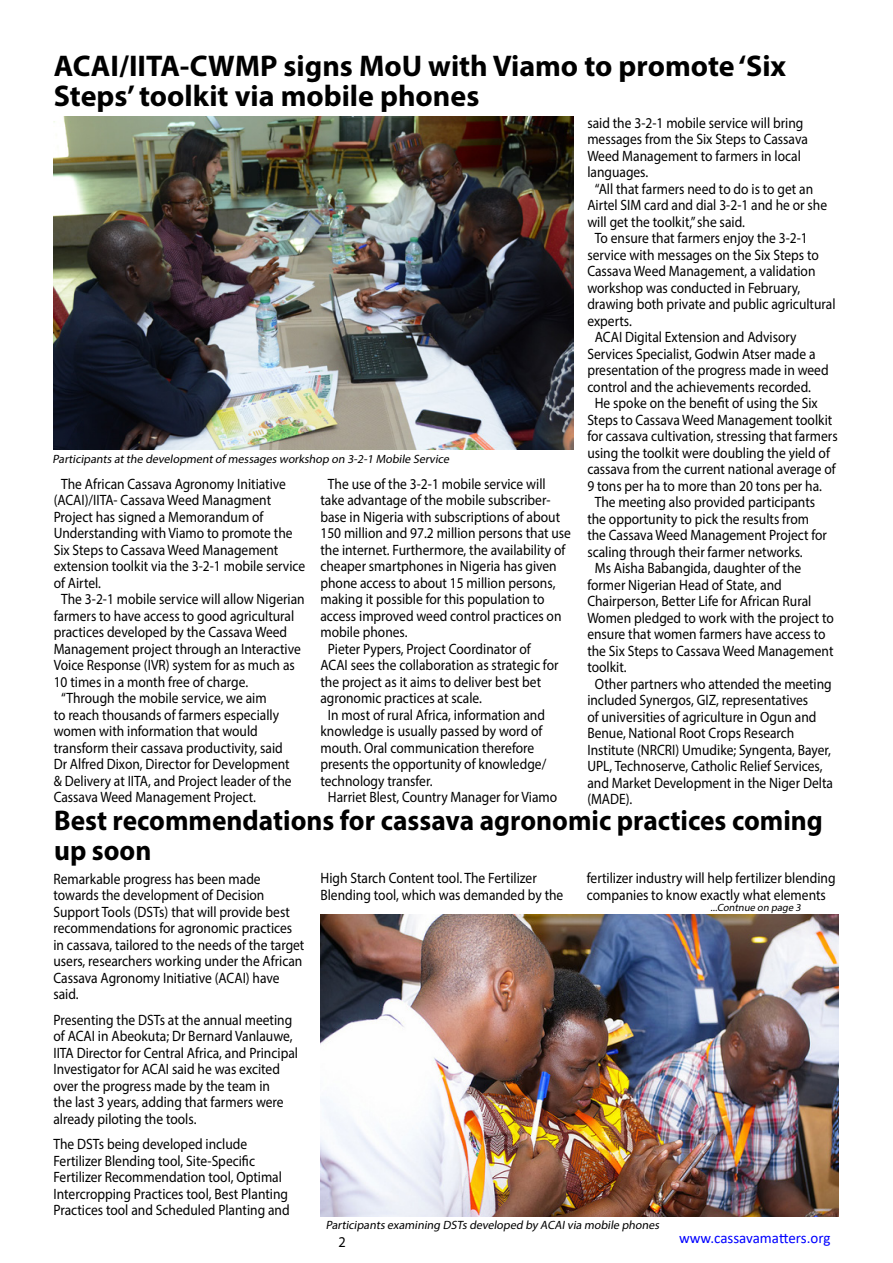
<style>
.page{position:relative;width:893px;height:1263px;background:#fff}
.page>*{position:absolute;margin:0;border:0;box-sizing:border-box;transform-origin:0 0}
.t1{font:700 30px/30px "Myriad Pro";color:#000}
.t2{font:700 28.5px/30px "Myriad Pro";color:#000;scale:.96 1}
.t3{font:15px/16.5px "Myriad Pro";color:#000;scale:.9 1}
.t4{font:15px "Calibri";color:#00f}
.t5{font:15px "Myriad Pro";color:#000;scale:.95 1}
.t6{font:italic 12px "Myriad Pro";color:#000}
.t7{font:italic 10.5px "Myriad Pro";color:#000}
</style>
<div class="page">
<img style="left:54px;top:117px;width:520px;height:333px">
<img style="left:321px;top:915px;width:518px;height:301px">
<h1 class="t1" style="left:54px;top:50px;width:734px">ACAI/IITA-CWMP signs MoU with Viamo to promote ‘Six<br>Steps’ toolkit via mobile phones</h1>
<p class="t6" style="left:52px;top:452px;width:400px">Participants atthe developmentof messages workshop on 3-2-1 Mobile Service</p>
<p class="t3" style="left:61px;top:475px;width:251px">The African Cassava Agronomy Initiative</p>
<p class="t3" style="left:54px;top:492px;width:243px">(ACAI)/IITA- Cassava Weed Managment</p>
<p class="t3" style="left:54px;top:508px;width:235px">Project has signed a Memorandum of</p>
<p class="t3" style="left:54px;top:525px;width:267px">Understanding with Viamo to promote the</p>
<p class="t3" style="left:54px;top:541px;width:251px">Six Steps to Cassava Weed Management</p>
<p class="t3" style="left:54px;top:558px;width:281px">extension toolkit via the 3-2-1 mobile service</p>
<p class="t3" style="left:54px;top:574px;width:54px">of Airtel.</p>
<p class="t3" style="left:61px;top:591px;width:272px">The 3-2-1 mobile service will allow Nigerian</p>
<p class="t3" style="left:54px;top:607px;width:269px">farmers to have access to good agricultural</p>
<p class="t3" style="left:54px;top:624px;width:261px">practices developed by the Cassava Weed</p>
<p class="t3" style="left:54px;top:640px;width:276px">Management project through an Interactive</p>
<p class="t3" style="left:54px;top:657px;width:269px">Voice Response (IVR) system for as much as</p>
<p class="t3" style="left:54px;top:673px;width:218px">10 times in a month free of charge.</p>
<p class="t3" style="left:61px;top:690px;width:230px">“Through the mobile service, we aim</p>
<p class="t3" style="left:54px;top:706px;width:252px">to reach thousands of farmers especially</p>
<p class="t3" style="left:54px;top:723px;width:228px">women with information that would</p>
<p class="t3" style="left:54px;top:739px;width:256px">transform their cassava productivity, said</p>
<p class="t3" style="left:54px;top:756px;width:264px">Dr Alfred Dixon, Director for Development</p>
<p class="t3" style="left:54px;top:772px;width:266px">&amp; Delivery at IITA, and Project leader of the</p>
<p class="t3" style="left:54px;top:789px;width:226px">Cassava Weed Management Project.</p>
<p class="t3" style="left:328px;top:475px;width:243px">The use of the 3-2-1 mobile service will</p>
<p class="t3" style="left:320px;top:492px;width:257px">take advantage of the mobile subscriber-</p>
<p class="t3" style="left:320px;top:508px;width:268px">base in Nigeria with subscriptions of about</p>
<p class="t3" style="left:320px;top:525px;width:280px">150 million and 97.2 million persons that use</p>
<p class="t3" style="left:320px;top:541px;width:274px">the internet. Furthermore, the availability of</p>
<p class="t3" style="left:320px;top:558px;width:264px">cheaper smartphones in Nigeria has given</p>
<p class="t3" style="left:320px;top:574px;width:263px">phone access to about 15 million persons,</p>
<p class="t3" style="left:320px;top:591px;width:251px">making it possible for this population to</p>
<p class="t3" style="left:320px;top:607px;width:269px">access improved weed control practices on</p>
<p class="t3" style="left:320px;top:624px;width:98px">mobile phones.</p>
<p class="t3" style="left:328px;top:640px;width:227px">Pieter Pypers, Project Coordinator of</p>
<p class="t3" style="left:320px;top:657px;width:266px">ACAI sees the collaboration as strategic for</p>
<p class="t3" style="left:320px;top:673px;width:247px">the project as it aims to deliver best bet</p>
<p class="t3" style="left:320px;top:690px;width:181px">agronomic practices at scale.</p>
<p class="t3" style="left:328px;top:706px;width:243px">In most of rural Africa, information and</p>
<p class="t3" style="left:320px;top:723px;width:248px">knowledge is usually passed by word of</p>
<p class="t3" style="left:320px;top:739px;width:239px">mouth. Oral communication therefore</p>
<p class="t3" style="left:320px;top:756px;width:252px">presents the opportunity of knowledge/</p>
<p class="t3" style="left:320px;top:772px;width:126px">technology transfer.</p>
<p class="t3" style="left:328px;top:789px;width:256px">Harriet Blest, Country Manager for Viamo</p>
<p class="t3" style="left:587px;top:114px;width:242px">said the 3-2-1 mobile service will bring</p>
<p class="t3" style="left:587px;top:131px;width:247px">messages from the Six Steps to Cassava</p>
<p class="t3" style="left:587px;top:147px;width:239px">Weed Management to farmers in local</p>
<p class="t3" style="left:587px;top:164px;width:69px">languages.</p>
<p class="t3" style="left:595px;top:180px;width:244px">“All that farmers need to do is to get an</p>
<p class="t3" style="left:587px;top:197px;width:268px">Airtel SIM card and dial 3-2-1 and he or she</p>
<p class="t3" style="left:587px;top:213px;width:177px">will get the toolkit,” she said.</p>
<p class="t3" style="left:595px;top:230px;width:238px">To ensure that farmers enjoy the 3-2-1</p>
<p class="t3" style="left:587px;top:246px;width:259px">service with messages on the Six Steps to</p>
<p class="t3" style="left:587px;top:263px;width:255px">Cassava Weed Management, a validation</p>
<p class="t3" style="left:587px;top:279px;width:238px">workshop was conducted in February,</p>
<p class="t3" style="left:587px;top:296px;width:277px">drawing both private and public agricultural</p>
<p class="t3" style="left:587px;top:312px;width:51px">experts.</p>
<p class="t3" style="left:595px;top:329px;width:226px">ACAI Digital Extension and Advisory</p>
<p class="t3" style="left:587px;top:345px;width:255px">Services Specialist, Godwin Atser made a</p>
<p class="t3" style="left:587px;top:362px;width:270px">presentation of the progress made in weed</p>
<p class="t3" style="left:587px;top:378px;width:250px">control and the achievements recorded.</p>
<p class="t3" style="left:595px;top:395px;width:249px">He spoke on the benefit of using the Six</p>
<p class="t3" style="left:587px;top:411px;width:274px">Steps to Cassava Weed Management toolkit</p>
<p class="t3" style="left:587px;top:428px;width:280px">for cassava cultivation, stressing that farmers</p>
<p class="t3" style="left:587px;top:444px;width:271px">using the toolkit were doubling the yield of</p>
<p class="t3" style="left:587px;top:461px;width:278px">cassava from the current national average of</p>
<p class="t3" style="left:587px;top:477px;width:262px">9 tons per ha to more than 20 tons per ha.</p>
<p class="t3" style="left:595px;top:494px;width:246px">The meeting also provided participants</p>
<p class="t3" style="left:587px;top:510px;width:248px">the opportunity to pick the results from</p>
<p class="t3" style="left:587px;top:527px;width:268px">the Cassava Weed Management Project for</p>
<p class="t3" style="left:587px;top:543px;width:241px">scaling through their farmer networks.</p>
<p class="t3" style="left:595px;top:560px;width:231px">Ms Aisha Babangida, daughter of the</p>
<p class="t3" style="left:587px;top:576px;width:218px">former Nigerian Head of State, and</p>
<p class="t3" style="left:587px;top:593px;width:250px">Chairperson, Better Life for African Rural</p>
<p class="t3" style="left:587px;top:609px;width:276px">Women pledged to work with the project to</p>
<p class="t3" style="left:587px;top:626px;width:266px">ensure that women farmers have access to</p>
<p class="t3" style="left:587px;top:642px;width:275px">the Six Steps to Cassava Weed Management</p>
<p class="t3" style="left:587px;top:659px;width:45px">toolkit.</p>
<p class="t3" style="left:595px;top:675px;width:265px">Other partners who attended the meeting</p>
<p class="t3" style="left:587px;top:692px;width:247px">included Synergos, GIZ, representatives</p>
<p class="t3" style="left:587px;top:708px;width:256px">of universities of agriculture in Ogun and</p>
<p class="t3" style="left:587px;top:725px;width:232px">Benue, National Root Crops Research</p>
<p class="t3" style="left:587px;top:741px;width:272px">Institute (NRCRI) Umudike; Syngenta, Bayer,</p>
<p class="t3" style="left:587px;top:758px;width:263px">UPL, Technoserve, Catholic Relief Services,</p>
<p class="t3" style="left:587px;top:774px;width:274px">and Market Development in the Niger Delta</p>
<p class="t3" style="left:587px;top:791px;width:52px">(MADE).</p>
<h2 class="t2" style="left:54px;top:805px;width:802px">Best recommendations for cassava agronomic practices coming up soon</h2>
<p class="t3" style="left:53px;top:870px;width:280px">Remarkable progress has been made towards the development of Decision Support Tools (DSTs) that will provide best recommendations for agronomic practices in cassava, tailored to the needs of the target users, researchers working under the African Cassava Agronomy Initiative (ACAI) have said.</p>
<p class="t3" style="left:53px;top:1011px;width:273px">Presenting the DSTs at the annual meeting of ACAI in Abeokuta; Dr Bernard Vanlauwe, IITA Director for Central Africa, and Principal Investigator for ACAI said he was excited over the progress made by the team in<br>the last 3 years, adding that farmers were already piloting the tools.</p>
<p class="t3" style="left:53px;top:1136px;width:264px">The DSTs being developed include Fertilizer Blending tool, Site-Specific Fertilizer Recommendation tool, Optimal Intercropping Practices tool, Best Planting Practices tool and Scheduled Planting and</p>
<p class="t3" style="left:320px;top:870px;width:271px">High Starch Content tool. The Fertilizer<br>Blending tool, which was demanded by the</p>
<p class="t3" style="left:587px;top:870px;width:278px">fertilizer industry will help fertilizer blending companies to know exactly what elements</p>
<p class="t7" style="left:711px;top:901px;width:94px">...Contnue on page 3</p>
<p class="t6" style="left:326px;top:1217px;width:337px">Participants examining DSTs developed by ACAIvia mobile phones</p>
<p class="t5" style="left:338px;top:1233px;width:9px">2</p>
<p class="t4" style="left:679px;top:1228px;width:153px">www.cassavamatters.org</p>
</div>
